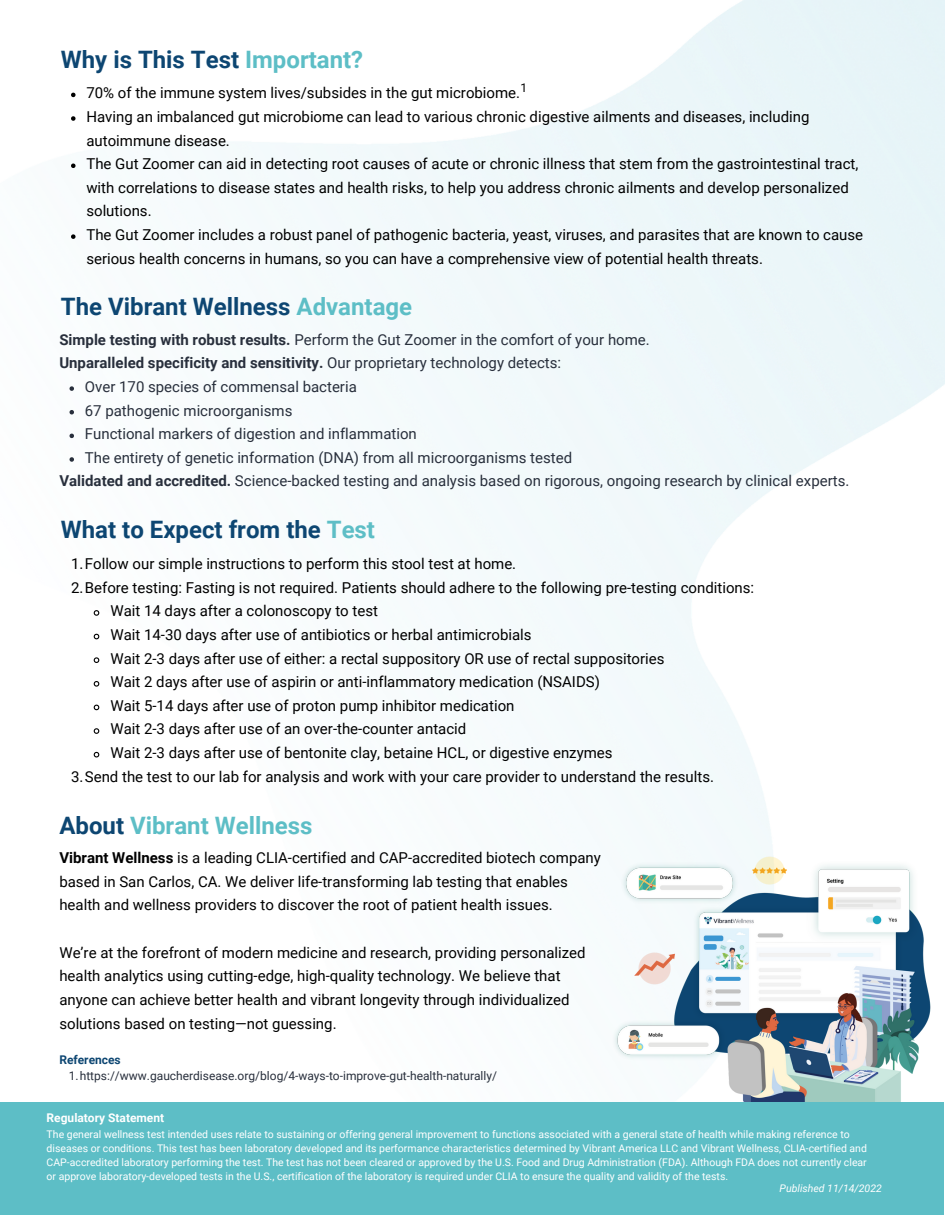
<style>
.page{position:relative;width:945px;height:1215px;background:#fff}
.page>*{position:absolute;margin:0;border:0;box-sizing:border-box;transform-origin:0 0}
.t1{font:700 24px "Roboto";color:#0d4672}
.t2{font:700 24px "Roboto";color:#5dbec6}
.t3{font:15px/23.7px "Roboto";color:#000}
.t4{font:15px/23.7px "Roboto";color:#282f3c}
.t5{font:12px "Roboto";color:#282f3c}
.t6{font:700 12px "Roboto";color:#fff}
.t7{font:700 12px "Roboto";color:#0d4672}
.t8{font:12px "Roboto";color:#000}
.t9{font:10.5px/14px "Roboto";color:#fff}
.t10{font:italic 10.5px "Roboto";color:#fff}
.s1{color:#5dbec6}
.s2{font-weight:700}
.s3{color:#0d4672}
</style>
<div class="page">
<img style="left:69px;top:0;width:876px;height:1102px">
<div style="left:0;top:1102px;width:944px;height:113px;background:#5dbec6"></div>
<img style="left:609px;top:850px;width:328px;height:251px">
<svg style="left:71px;top:93px;width:5px;height:4px"></svg>
<svg style="left:71px;top:116px;width:5px;height:5px"></svg>
<svg style="left:71px;top:164px;width:5px;height:4px"></svg>
<svg style="left:71px;top:234px;width:5px;height:5px"></svg>
<svg style="left:70px;top:386px;width:4px;height:5px"></svg>
<svg style="left:70px;top:410px;width:4px;height:4px"></svg>
<svg style="left:70px;top:434px;width:4px;height:4px"></svg>
<svg style="left:70px;top:457px;width:4px;height:5px"></svg>
<svg style="left:93px;top:609px;width:7px;height:8px"></svg>
<svg style="left:93px;top:633px;width:7px;height:7px"></svg>
<svg style="left:93px;top:657px;width:7px;height:7px"></svg>
<svg style="left:93px;top:680px;width:7px;height:7px"></svg>
<svg style="left:93px;top:704px;width:7px;height:7px"></svg>
<svg style="left:93px;top:727px;width:7px;height:8px"></svg>
<svg style="left:93px;top:751px;width:7px;height:7px"></svg>
<h1 class="t1" style="left:61px;top:46px;width:304px">Why is This Test <span class="s1">Important?</span></h1>
<p class="t3" style="left:86px;top:81px;width:778px">70% of the immune system lives/subsides in the gut microbiome.<br>Having an imbalanced gut microbiome can lead to various chronic digestive ailments and diseases, including autoimmune disease.<br>The Gut Zoomer can aid in detecting root causes of acute or chronic illness that stem from the gastrointestinal tract, with correlations to disease states and health risks, to help you address chronic ailments and develop personalized solutions.<br>The Gut Zoomer includes a robust panel of pathogenic bacteria, yeast, viruses, and parasites that are known to cause serious health concerns in humans, so you can have a comprehensive view of potential health threats.</p>
<h1 class="t1" style="left:61px;top:293px;width:353px">The Vibrant Wellness <span class="s1">Advantage</span></h1>
<p class="t8" style="left:521px;top:81px;width:8px">1</p>
<p class="t4" style="left:59px;top:328px;width:592px"><span class="s2">Simple testing with robust results.</span> Perform the Gut Zoomer in the comfort of your home.<br><span class="s2">Unparalleled specificity and sensitivity.</span> Our proprietary technology detects:</p>
<p class="t4" style="left:85px;top:375px;width:489px">Over 170 species of commensal bacteria<br>67 pathogenic microorganisms<br>Functional markers of digestion and inflammation<br>The entirety of genetic information (DNA) from all microorganisms tested</p>
<p class="t4" style="left:59px;top:470px;width:791px"><span class="s2">Validated and accredited.</span> Science-backed testing and analysis based on rigorous, ongoing research by clinical experts.</p>
<h1 class="t1" style="left:61px;top:516px;width:316px">What to Expect from the <span class="s1">Test</span></h1>
<p class="t3" style="left:71px;top:552px;width:447px">1.Follow our simple instructions to perform this stool test at home.</p>
<p class="t3" style="left:71px;top:576px;width:685px">2.Before testing: Fasting is not required. Patients should adhere to the following pre-testing conditions:</p>
<p class="t3" style="left:110px;top:599px;width:269px">Wait 14 days after a colonoscopy to test</p>
<p class="t3" style="left:110px;top:623px;width:423px">Wait 14-30 days after use of antibiotics or herbal antimicrobials</p>
<p class="t3" style="left:110px;top:647px;width:556px">Wait 2-3 days after use of either: a rectal suppository OR use of rectal suppositories</p>
<p class="t3" style="left:110px;top:670px;width:491px">Wait 2 days after use of aspirin or anti-inflammatory medication (NSAIDS)</p>
<p class="t3" style="left:110px;top:694px;width:406px">Wait 5-14 days after use of proton pump inhibitor medication</p>
<p class="t3" style="left:110px;top:717px;width:357px">Wait 2-3 days after use of an over-the-counter antacid</p>
<p class="t3" style="left:110px;top:741px;width:504px">Wait 2-3 days after use of bentonite clay, betaine HCL, or digestive enzymes</p>
<p class="t3" style="left:71px;top:765px;width:645px">3.Send the test to our lab for analysis and work with your care provider to understand the results.</p>
<h1 class="t2" style="left:59px;top:811px;width:255px"><span class="s3">About</span> Vibrant Wellness</h1>
<p class="t3" style="left:59px;top:846px;width:543px"><span class="s2">Vibrant Wellness</span> is a leading CLIA-certified and CAP-accredited biotech company based in San Carlos, CA. We deliver life-transforming lab testing that enables health and wellness providers to discover the root of patient health issues.</p>
<p class="t3" style="left:59px;top:941px;width:528px">We’re at the forefront of modern medicine and research, providing personalized health analytics using cutting-edge, high-quality technology. We believe that anyone can achieve better health and vibrant longevity through individualized solutions based on testing—not guessing.</p>
<p class="t7" style="left:59px;top:1052px;width:63px">References</p>
<p class="t5" style="left:69px;top:1068px;width:430px">1.https://www.gaucherdisease.org/blog/4-ways-to-improve-gut-health-naturally/</p>
<p class="t6" style="left:47px;top:1111px;width:119px">Regulatory Statement</p>
<p class="t9" style="left:47px;top:1127px;width:822px">The general wellness test intended uses relate to sustaining or offering general improvement to functions associated with a general state of health while making reference to diseases or conditions. This test has been laboratory developed and its performance characteristics determined by Vibrant America LLC and Vibrant Wellness, CLIA-certified and CAP-accredited laboratory performing the test. The test has not been cleared or approved by the U.S. Food and Drug Administration (FDA). Although FDA does not currently clear or approve laboratory-developed tests in the U.S., certification of the laboratory is required under CLIA to ensure the quality and validity of the tests.</p>
<p class="t10" style="left:780px;top:1182px;width:104px">Published 11/14/2022</p>
</div>
